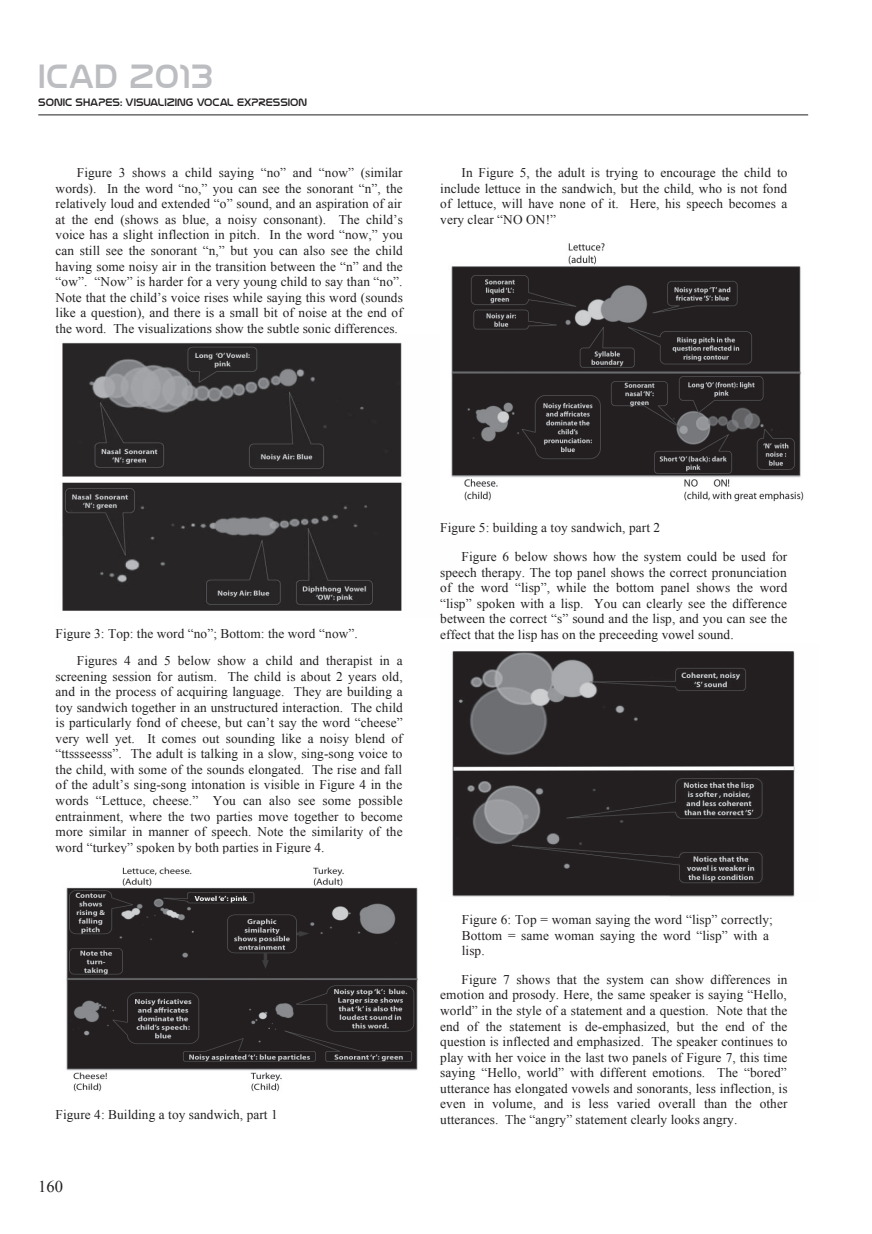
<style>
.page{position:relative;width:872px;height:1234px;background:#fff}
.page>*{position:absolute;margin:0;border:0;box-sizing:border-box;transform-origin:0 0}
.t1{font:37.5px "Nasalization";letter-spacing:.01em;color:#bcbdc0}
.t2{font:16.5px "Times New Roman";color:#231f20}
.t3{font:13.35px/15.5px "Times New Roman";letter-spacing:.005em;color:#231f20;text-align:justify}
.t4{font:12px "Nasalization";color:#231f20}
</style>
<div class="page">
<hr style="left:38px;top:114px;width:770px;height:1px;background:#231f20">
<hr style="left:74px;top:79px;width:14px;height:4px;background:#bcbdc0">
<img style="left:62px;top:342px;width:340px;height:269px">
<img style="left:66px;top:867px;width:352px;height:225px">
<img style="left:451px;top:243px;width:353px;height:259px">
<img style="left:452px;top:651px;width:343px;height:246px">
<h1 class="t1" style="left:38px;top:58px;width:176px">ICAD 2013</h1>
<p class="t4" style="left:38px;top:97px;width:270px">SONIC SHAPES: VISUALIZING VOCAL EXPRESSION</p>
<p class="t3" style="left:56px;top:165px;width:349px;text-indent:21px">Figure 3 shows a child saying ÒnoÓ and ÒnowÓ (similar words). In the word Òno,Ó you can see the sonorant ÒnÓ, the relatively loud and extended ÒoÓ sound, and an aspiration of air at the end (shows as blue, a noisy consonant). The childÕs voice has a slight inflection in pitch. In the word Ònow,Ó you can still see the sonorant Òn,Ó but you can also see the child having some noisy air in the transition between the ÒnÓ and the ÒowÓ. ÒNowÓ is harder for a very young child to say than ÒnoÓ.<br>Note that the childÕs voice rises while saying this word (sounds like a question), and there is a small bit of noise at the end of the word. The visualizations show the subtle sonic differences.</p>
<p class="t3" style="left:440px;top:165px;width:349px;text-indent:21px">In Figure 5, the adult is trying to encourage the child to include lettuce in the sandwich, but the child, who is not fond of lettuce, will have none of it. Here, his speech becomes a very clear ÒNO ON!Ó</p>
<p class="t3" style="left:77px;top:619px;width:327px;line-height:27.3px;text-indent:-21px">Figure 3: Top: the word ÒnoÓ; Bottom: the word ÒnowÓ.<br>Figures 4 and 5 below show a child and therapist in a</p>
<p class="t3" style="left:56px;top:668px;width:349px">screening session for autism. The child is about 2 years old, and in the process of acquiring language. They are building a toy sandwich together in an unstructured interaction. The child is particularly fond of cheese, but canÕt say the word ÒcheeseÓ very well yet. It comes out sounding like a noisy blend of ÒttssseesssÓ. The adult is talking in a slow, sing-song voice to the child, with some of the sounds elongated. The rise and fall of the adultÕs sing-song intonation is visible in Figure 4 in the words ÒLettuce, cheese.Ó You can also see some possible entrainment, where the two parties move together to become more similar in manner of speech. Note the similarity of the word ÒturkeyÓ spoken by both parties in Figure 4.</p>
<p class="t3" style="left:56px;top:1106px;width:224px">Figure 4: Building a toy sandwich, part 1</p>
<p class="t2" style="left:38px;top:1175px;width:26px">160</p>
<p class="t3" style="left:461px;top:513px;width:327px;line-height:28.8px;text-indent:-21px">Figure 5: building a toy sandwich, part 2<br>Figure 6 below shows how the system could be used for</p>
<p class="t3" style="left:440px;top:564px;width:349px">speech therapy. The top panel shows the correct pronunciation of the word ÒlispÓ, while the bottom panel shows the word ÒlispÓ spoken with a lisp. You can clearly see the difference between the correct ÒsÓ sound and the lisp, and you can see the effect that the lisp has on the preceeding vowel sound.</p>
<p class="t3" style="left:462px;top:911px;width:313px;text-align:left">Figure 6: Top = woman saying the word ÒlispÓ correctly;<br>Bottom = same woman saying the word ÒlispÓ with a lisp.</p>
<p class="t3" style="left:440px;top:971px;width:349px;text-indent:21px">Figure 7 shows that the system can show differences in emotion and prosody. Here, the same speaker is saying ÒHello, worldÓ in the style of a statement and a question. Note that the end of the statement is de-emphasized, but the end of the question is inflected and emphasized. The speaker continues to play with her voice in the last two panels of Figure 7, this time saying ÒHello, worldÓ with different emotions. The ÒboredÓ utterance has elongated vowels and sonorants, less inflection, is even in volume, and is less varied overall than the other utterances. The ÒangryÓ statement clearly looks angry.</p>
</div>
